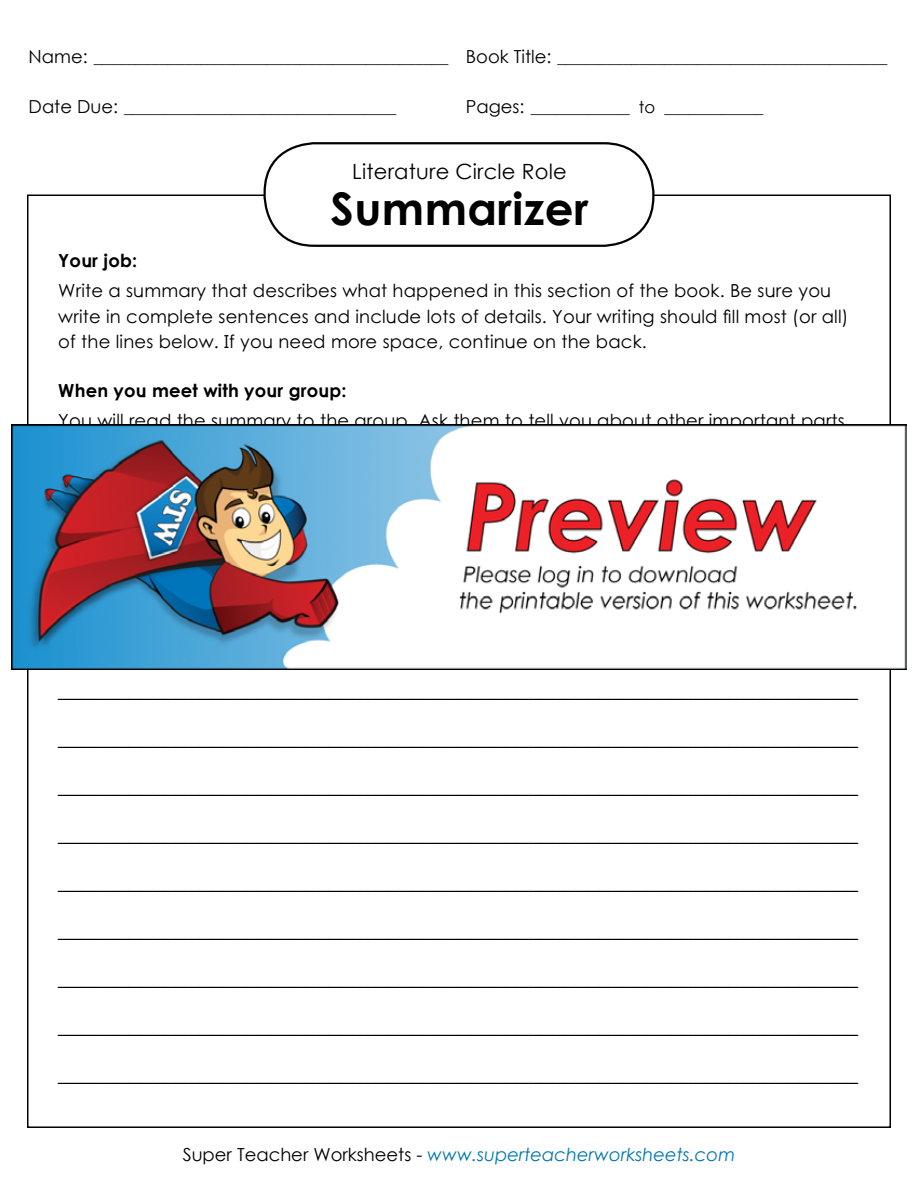
<style>
.page{position:relative;width:918px;height:1188px;background:#fff}
.page>*{position:absolute;margin:0;border:0;box-sizing:border-box;transform-origin:0 0}
.t1{font:700 45px "Century Gothic 2";letter-spacing:.01em;color:#000}
.t2{font:24px/48px "Century STW4";color:#000;text-align:justify}
.t3{font:21px "Century Gothic 2";letter-spacing:.01em;color:#000}
.t4{font:18px/25.5px "Century STW4";letter-spacing:.01em;color:#000}
.t5{font:italic 18px "Century Gothic 2";color:#0075af}
.t6{font:700 18px "Century STW4";letter-spacing:.01em;color:#000}
.t7{font:16.5px "Century Gothic 2";color:#000}
.s1{font-size:18px}
.s2{font-style:normal;color:#000}
</style>
<div class="page">
<div style="left:264px;top:142px;width:390px;height:105px;border:2px solid #000;border-radius:50px"></div>
<img style="left:11px;top:424px;width:896px;height:245px">
<p class="t7" style="left:29px;top:45px;width:421px"><span class="s1">Name:</span> ___________________________________________</p>
<p class="t7" style="left:29px;top:95px;width:369px"><span class="s1">Date Due:</span> _________________________________</p>
<p class="t7" style="left:466px;top:45px;width:423px"><span class="s1">Book Title:</span> ________________________________________</p>
<p class="t7" style="left:466px;top:95px;width:299px"><span class="s1">Pages:</span> ____________ to ____________</p>
<p class="t3" style="left:352px;top:157px;width:216px">Literature Circle Role</p>
<h1 class="t1" style="left:331px;top:174px;width:259px">Summarizer</h1>
<p class="t6" style="left:58px;top:247px;width:80px">Your job:</p>
<p class="t4" style="left:58px;top:278px;width:792px">Write a summary that describes what happened in this section of the book. Be sure you write in complete sentences and include lots of details. Your writing should fill most (or all) of the lines below. If you need more space, continue on the back.</p>
<p class="t6" style="left:58px;top:377px;width:290px">When you meet with your group:</p>
<p class="t4" style="left:58px;top:407px;width:788px">You will read the summary to the group. Ask them to tell you about other important parts</p>
<p class="t2" style="left:58px;top:664px;width:801px">____________________________________________________________________ ____________________________________________________________________ ____________________________________________________________________ ____________________________________________________________________ ____________________________________________________________________ ____________________________________________________________________ ____________________________________________________________________ ____________________________________________________________________ ____________________________________________________________________</p>
<p class="t5" style="left:183px;top:1142px;width:554px"><span class="s2">Super Teacher Worksheets -</span> www.superteacherworksheets.com</p>
</div>
